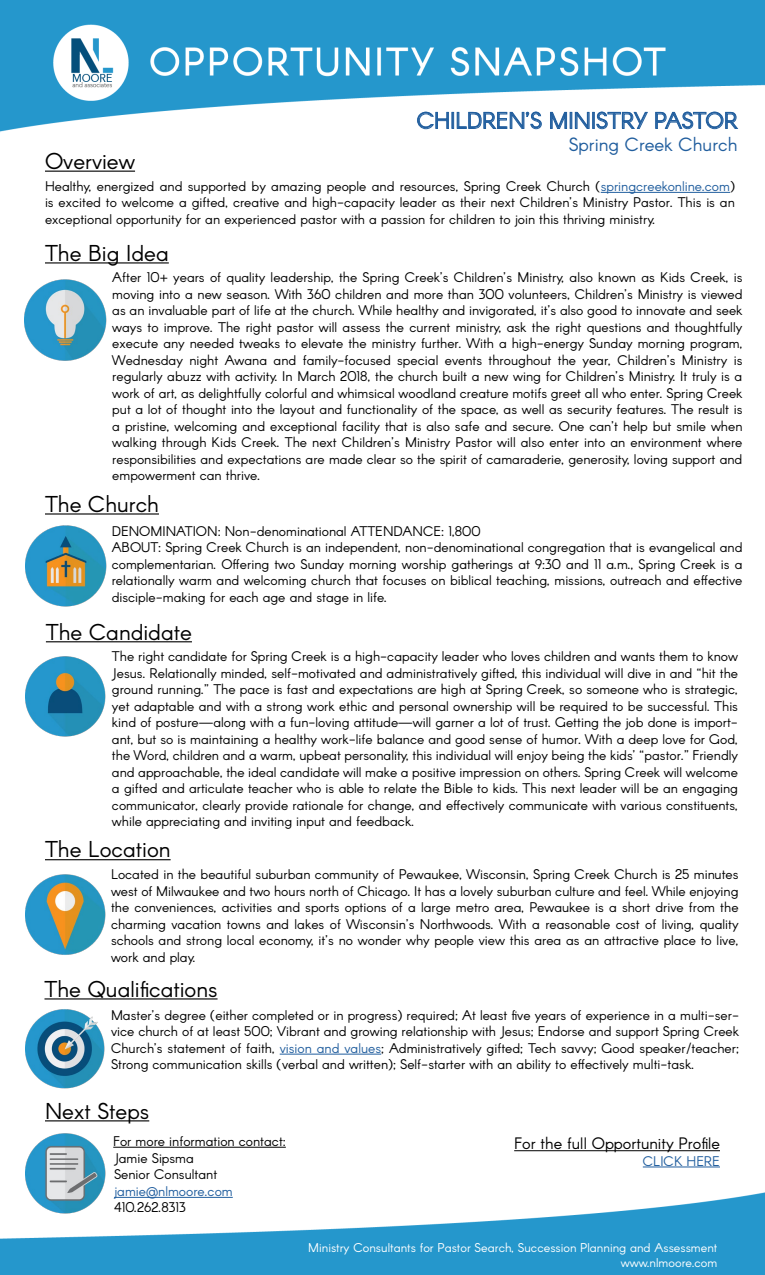
<style>
.page{position:relative;width:765px;height:1275px;background:#fff}
.page>*{position:absolute;margin:0;border:0;box-sizing:border-box;transform-origin:0 0}
.t1{font:22.5px "Arcon";color:#000}
.t2{font:22.5px "Arcon";color:#215e9e}
.t3{font:18.75px "Arcon";color:#215e9e}
.t4{font:16.25px "Arcon";color:#000}
.t5{font:13.75px/16.5px "Arcon";color:#000;text-align:justify}
.t6{font:13.75px "Arcon";color:#215e9e}
.t7{font:12.5px/15px "Arcon";color:#fff;text-align:right}
.s1{color:#215e9e}
</style>
<div class="page">
<img style="left:0;top:0;width:765px;height:132px">
<img style="left:0;top:1180px;width:765px;height:95px">
<svg style="left:417px;top:112px;width:125px;height:17px"></svg>
<svg style="left:550px;top:112px;width:40px;height:17px"></svg>
<div style="left:592px;top:112px;width:3px;height:17px;border:1px solid #215e9e"></div>
<svg style="left:596px;top:112px;width:52px;height:17px"></svg>
<svg style="left:655px;top:112px;width:84px;height:17px"></svg>
<hr style="left:45px;top:171px;width:90px;height:1px;background:#000">
<hr style="left:601px;top:192px;width:129px;height:1px;background:#215e9e">
<hr style="left:45px;top:262px;width:124px;height:2px;background:#000">
<img style="left:24px;top:279px;width:83px;height:82px">
<hr style="left:45px;top:513px;width:114px;height:2px;background:#000">
<img style="left:26px;top:525px;width:81px;height:82px">
<img style="left:26px;top:1133px;width:83px;height:90px">
<img style="left:26px;top:874px;width:80px;height:81px">
<img style="left:26px;top:656px;width:80px;height:81px">
<img style="left:25px;top:1009px;width:80px;height:80px">
<hr style="left:46px;top:641px;width:146px;height:1px;background:#000">
<hr style="left:45px;top:859px;width:126px;height:1px;background:#000">
<hr style="left:280px;top:1054px;width:101px;height:1px;background:#215e9e">
<hr style="left:44px;top:998px;width:174px;height:2px;background:#000">
<hr style="left:45px;top:1120px;width:104px;height:1px;background:#000">
<hr style="left:113px;top:1147px;width:173px;height:1px;background:#000">
<hr style="left:114px;top:1197px;width:119px;height:1px;background:#215e9e">
<hr style="left:514px;top:1150px;width:206px;height:1px;background:#000">
<hr style="left:643px;top:1167px;width:77px;height:1px;background:#215e9e">
<h1 class="t2" style="left:417px;top:106px;width:322px">CHILDREN’S MINISTRY PASTOR</h1>
<h2 class="t3" style="left:569px;top:133px;width:170px">Spring Creek Church</h2>
<h1 class="t1" style="left:45px;top:147px;width:92px">Overview</h1>
<p class="t5" style="left:45px;top:179px;width:692px">Healthy, energized and supported by amazing people and resources, Spring Creek Church (<span class="s1">springcreekonline.com</span>) is excited to welcome a gifted, creative and high-capacity leader as their next Children’s Ministry Pastor. This is an exceptional opportunity for an experienced pastor with a passion for children to join this thriving ministry.</p>
<h1 class="t1" style="left:45px;top:239px;width:125px">The Big Idea</h1>
<p class="t5" style="left:112px;top:270px;width:632px">After 10+ years of quality leadership, the Spring Creek’s Children’s Ministry, also known as Kids Creek, is moving into a new season. With 360 children and more than 300 volunteers, Children’s Ministry is viewed as an invaluable part of life at the church. While healthy and invigorated, it’s also good to innovate and seek ways to improve. The right pastor will assess the current ministry, ask the right questions and thoughtfully execute any needed tweaks to elevate the ministry further. With a high-energy Sunday morning program, Wednesday night Awana and family-focused special events throughout the year, Children’s Ministry is regularly abuzz with activity. In March 2018, the church built a new wing for Children’s Ministry. It truly is a work of art, as delightfully colorful and whimsical woodland creature motifs greet all who enter. Spring Creek put a lot of thought into the layout and functionality of the space, as well as security features. The result is a pristine, welcoming and exceptional facility that is also safe and secure. One can’t help but smile when walking through Kids Creek. The next Children’s Ministry Pastor will also enter into an environment where responsibilities and expectations are made clear so the spirit of camaraderie, generosity, loving support and empowerment can thrive.</p>
<h1 class="t1" style="left:45px;top:490px;width:115px">The Church</h1>
<p class="t5" style="left:112px;top:524px;width:632px;text-align:left">DENOMINATION: Non-denominational ATTENDANCE: 1,800<br>ABOUT: Spring Creek Church is an independent, non-denominational congregation that is evangelical and complementarian. Offering two Sunday morning worship gatherings at 9:30 and 11 a.m., Spring Creek is a relationally warm and welcoming church that focuses on biblical teaching, missions, outreach and effective disciple-making for each age and stage in life.</p>
<h1 class="t1" style="left:46px;top:617px;width:148px">The Candidate</h1>
<p class="t5" style="left:112px;top:649px;width:628px">The right candidate for Spring Creek is a high-capacity leader who loves children and wants them to know Jesus. Relationally minded, self-motivated and administratively gifted, this individual will dive in and “hit the ground running.” The pace is fast and expectations are high at Spring Creek, so someone who is strategic, yet adaptable and with a strong work ethic and personal ownership will be required to be successful. This kind of posture—along with a fun-loving attitude—will garner a lot of trust. Getting the job done is import&shy;ant, but so is maintaining a healthy work-life balance and good sense of humor. With a deep love for God, the Word, children and a warm, upbeat personality, this individual will enjoy being the kids’ “pastor.” Friendly and approachable, the ideal candidate will make a positive impression on others. Spring Creek will welcome a gifted and articulate teacher who is able to relate the Bible to kids. This next leader will be an engaging communicator, clearly provide rationale for change, and effectively communicate with various constituents, while appreciating and inviting input and feedback.</p>
<h1 class="t1" style="left:45px;top:835px;width:127px">The Location</h1>
<p class="t5" style="left:111px;top:867px;width:629px">Located in the beautiful suburban community of Pewaukee, Wisconsin, Spring Creek Church is 25 minutes west of Milwaukee and two hours north of Chicago. It has a lovely suburban culture and feel. While enjoying the conveniences, activities and sports options of a large metro area, Pewaukee is a short drive from the charming vacation towns and lakes of Wisconsin’s Northwoods. With a reasonable cost of living, quality schools and strong local economy, it’s no wonder why people view this area as an attractive place to live, work and play.</p>
<h1 class="t1" style="left:44px;top:975px;width:175px">The Qualifications</h1>
<p class="t5" style="left:111px;top:1008px;width:630px">Master’s degree (either completed or in progress) required; At least five years of experience in a multi-ser&shy;vice church of at least 500; Vibrant and growing relationship with Jesus; Endorse and support Spring Creek Church’s statement of faith, <span class="s1">vision and values</span>; Administratively gifted; Tech savvy; Good speaker/teacher; Strong communication skills (verbal and written); Self-starter with an ability to effectively multi-task.</p>
<h1 class="t1" style="left:45px;top:1097px;width:106px">Next Steps</h1>
<p class="t5" style="left:113px;top:1134px;width:174px;line-height:16.9px;text-align:left">For more information contact:<br>Jamie Sipsma<br>Senior Consultant</p>
<p class="t6" style="left:114px;top:1182px;width:120px">jamie@nlmoore.com</p>
<p class="t5" style="left:114px;top:1200px;width:74px">410.262.8313</p>
<p class="t4" style="left:514px;top:1133px;width:207px">For the full Opportunity Profile</p>
<p class="t6" style="left:643px;top:1152px;width:79px">CLICK HERE</p>
<p class="t7" style="left:308px;top:1241px;width:411px">Ministry Consultants for Pastor Search, Succession Planning and Assessment www.nlmoore.com</p>
</div>
